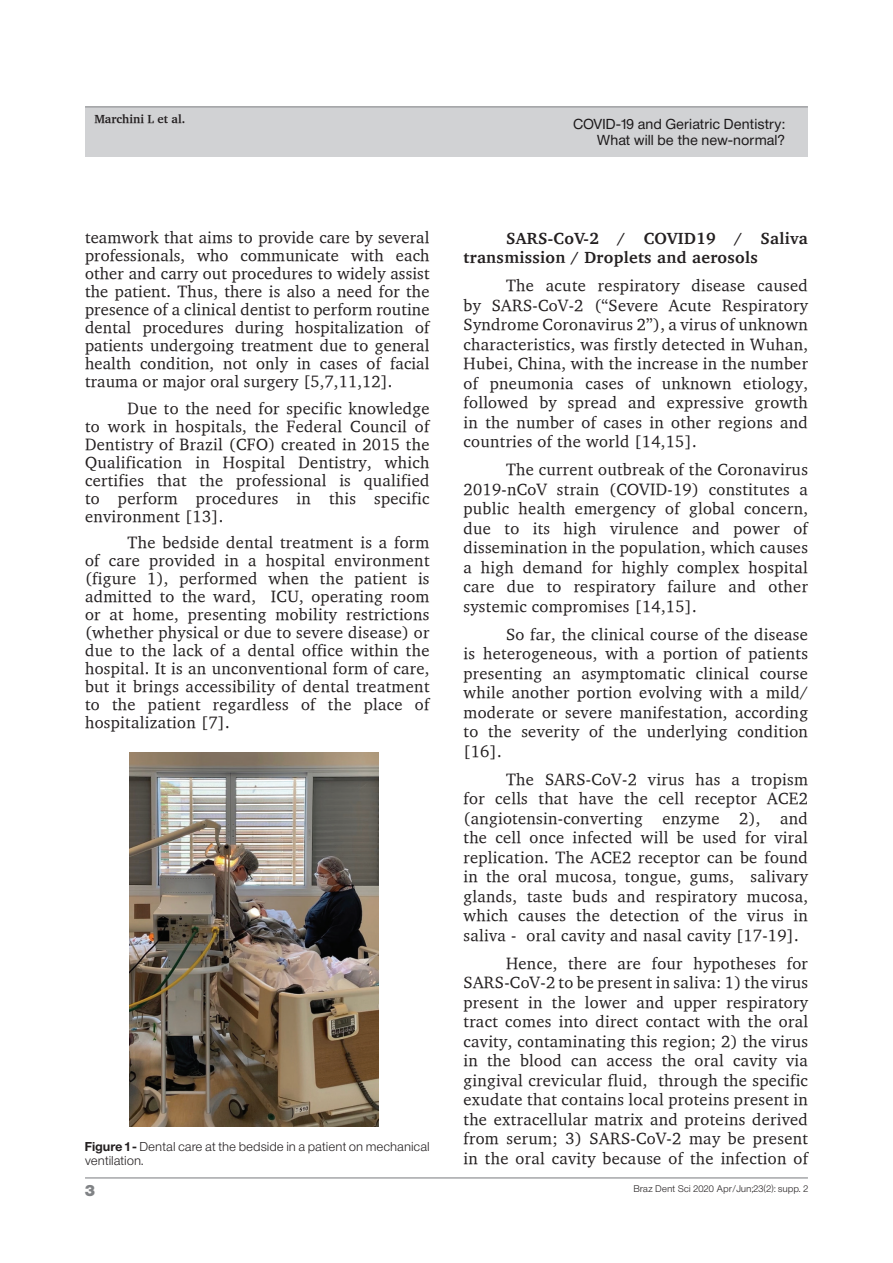
<style>
.page{position:relative;width:893px;height:1263px;background:#fff}
.page>*{position:absolute;margin:0;border:0;box-sizing:border-box;transform-origin:0 0}
.t1{font:16.5px/19.5px "Charter";letter-spacing:.02em;color:#231f20;text-align:justify}
.t2{font:700 16.5px/19.5px "Charter";letter-spacing:.02em;color:#231f20}
.t3{font:15px "Sh Europa Nr 2 Ultra";color:#808285}
.t4{font:13.5px/16.2px "Sh Europa Nr 2";letter-spacing:.05em;color:#231f20;text-align:right}
.t5{font:12px/14.4px "Sh Europa Nr 2 Light";letter-spacing:.05em;color:#231f20}
.t6{font:700 12px "Charter";color:#231f20}
.t7{font:9px "Sh Europa Nr 2 Light";letter-spacing:.05em;color:#231f20}
.s1{font-family:"Sh Europa Nr 2";font-weight:700}
</style>
<div class="page">
<div style="left:85px;top:107px;width:723px;height:50px;background:#d1d2d4"></div>
<hr style="left:85px;top:106px;width:723px;height:1px;background:#808285">
<hr style="left:85px;top:1177px;width:723px;height:1px;background:#808285">
<img style="left:129px;top:752px;width:250px;height:374px">
<p class="t6" style="left:94px;top:111px;width:92px">Marchini L et al.</p>
<p class="t4" style="left:573px;top:116px;width:213px">COVID-19 and Geriatric Dentistry:<br>What will be the new-normal?</p>
<p class="t1" style="left:85px;top:228px;width:346px;line-height:18px">teamwork that aims to provide care by several professionals, who communicate with each other and carry out procedures to widely assist the patient. Thus, there is also a need for the presence of a clinical dentist to perform routine dental procedures during hospitalization of patients undergoing treatment due to general health condition, not only in cases of facial trauma or major oral surgery [5,7,11,12].</p>
<p class="t1" style="left:85px;top:399px;width:346px;line-height:18px;text-indent:43px">Due to the need for specific knowledge to work in hospitals, the Federal Council of Dentistry of Brazil (CFO) created in 2015 the Qualification in Hospital Dentistry, which certifies that the professional is qualified to perform procedures in this specific environment [13].</p>
<p class="t1" style="left:85px;top:533px;width:346px;line-height:18px;text-indent:43px">The bedside dental treatment is a form of care provided in a hospital environment (figure 1), performed when the patient is admitted to the ward, ICU, operating room or at home, presenting mobility restrictions (whether physical or due to severe disease) or due to the lack of a dental office within the hospital. It is an unconventional form of care, but it brings accessibility of dental treatment to the patient regardless of the place of hospitalization [7].</p>
<p class="t5" style="left:85px;top:1139px;width:346px"><span class="s1">Figure 1 -</span> Dental care at the bedside in a patient on mechanical ventilation.</p>
<p class="t2" style="left:463px;top:228px;width:346px;text-indent:43px">SARS-CoV-2 / COVID19 / Saliva transmission / Droplets and aerosols</p>
<p class="t1" style="left:463px;top:275px;width:346px;text-indent:43px">The acute respiratory disease caused by SARS-CoV-2 (“Severe Acute Respiratory Syndrome Coronavirus 2”), a virus of unknown characteristics, was firstly detected in Wuhan, Hubei, China, with the increase in the number of pneumonia cases of unknown etiology, followed by spread and expressive growth in the number of cases in other regions and countries of the world [14,15].</p>
<p class="t1" style="left:463px;top:459px;width:346px;text-indent:43px">The current outbreak of the Coronavirus 2019-nCoV strain (COVID-19) constitutes a public health emergency of global concern, due to its high virulence and power of dissemination in the population, which causes a high demand for highly complex hospital care due to respiratory failure and other systemic compromises [14,15].</p>
<p class="t1" style="left:463px;top:624px;width:346px;text-indent:43px">So far, the clinical course of the disease is heterogeneous, with a portion of patients presenting an asymptomatic clinical course while another portion evolving with a mild/ moderate or severe manifestation, according to the severity of the underlying condition [16].</p>
<p class="t1" style="left:463px;top:769px;width:346px;text-indent:43px">The SARS-CoV-2 virus has a tropism for cells that have the cell receptor ACE2 (angiotensin-converting enzyme 2), and the cell once infected will be used for viral replication. The ACE2 receptor can be found in the oral mucosa, tongue, gums, salivary glands, taste buds and respiratory mucosa, which causes the detection of the virus in saliva - oral cavity and nasal cavity [17-19].</p>
<p class="t1" style="left:463px;top:953px;width:346px;text-indent:43px">Hence, there are four hypotheses for SARS-CoV-2 to be present in saliva: 1) the virus present in the lower and upper respiratory tract comes into direct contact with the oral cavity, contaminating this region; 2) the virus in the blood can access the oral cavity via gingival crevicular fluid, through the specific exudate that contains local proteins present in the extracellular matrix and proteins derived from serum; 3) SARS-CoV-2 may be present in the oral cavity because of the infection of</p>
<p class="t3" style="left:85px;top:1182px;width:11px">3</p>
<p class="t7" style="left:634px;top:1183px;width:175px">Braz Dent Sci 2020 Apr/Jun;23(2): supp. 2</p>
</div>
